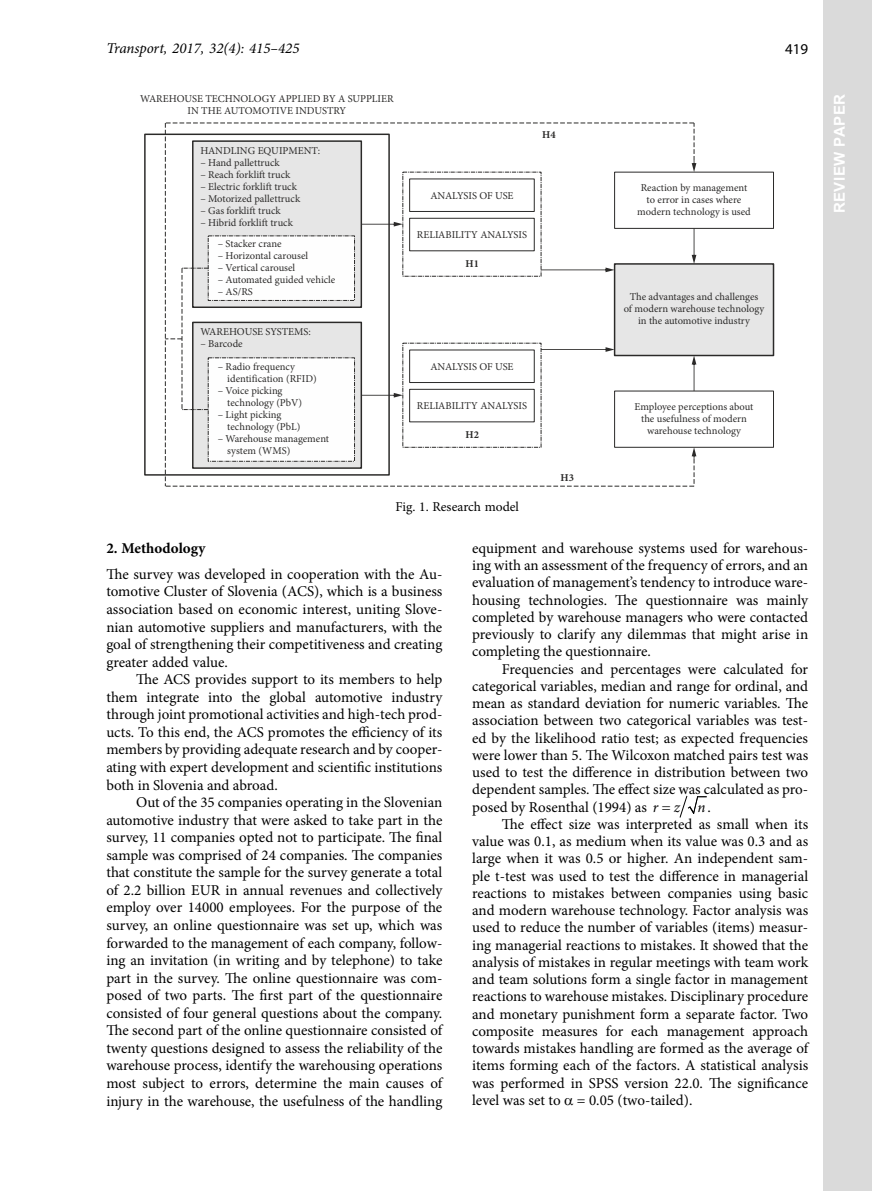
<style>
.page{position:relative;width:872px;height:1191px;background:#fff}
.page>*{position:absolute;margin:0;border:0;box-sizing:border-box;transform-origin:0 0}
.t1{font:15px/17.2px "Min Symb";color:#000;text-align:justify}
.t2{font:italic 15px "Min Symb";color:#000}
.t3{font:700 15px "Min Symb";letter-spacing:.005em;color:#000}
.t4{font:700 15px "Arial";letter-spacing:.035em;color:#fff}
.t5{font:15px "Myriad Pro";color:#000}
.t6{font:13.5px "Min Symb";color:#000}
.t7{font:10.5px/12px "Minion Pro";color:#2b2a29;text-align:center}
.t8{font:700 10.5px "Minion Pro";color:#2b2a29}
.s1{font-family:"Minion Pro";font-style:italic}
</style>
<div class="page">
<svg style="left:679px;top:795px;width:27px;height:23px"></svg>
<div style="left:614px;top:172px;width:160px;height:57px;border:1px solid #2b2a29"></div>
<div style="left:614px;top:390px;width:160px;height:58px;border:1px solid #2b2a29"></div>
<div style="left:614px;top:264px;width:159px;height:91px;background:#e6e6e6"></div>
<div style="left:614px;top:263px;width:160px;height:93px;border:1px solid #2b2a29"></div>
<svg style="left:165px;top:123px;width:531px;height:364px"></svg>
<div style="left:823px;top:0;width:49px;height:1191px;background:#dadada"></div>
<p class="t2" style="left:106px;top:38px;width:195px">Transport, 2017, 32(4): 415–425</p>
<p class="t5" style="left:785px;top:39px;width:25px">419</p>
<p class="t7" style="left:140px;top:93px;width:255px">WAREHOUSE TECHNOLOGY APPLIED BY A SUPPLIER<br>IN THE AUTOMOTIVE INDUSTRY</p>
<p class="t7" style="left:200px;top:145px;width:121px">HANDLING EQUIPMENT:</p>
<p class="t7" style="left:200px;top:157px;width:81px">– Hand pallettruck</p>
<p class="t7" style="left:200px;top:169px;width:92px">– Reach forklift truck</p>
<p class="t7" style="left:200px;top:181px;width:98px">– Electric forklift truck</p>
<p class="t7" style="left:200px;top:193px;width:101px">– Motorized pallettruck</p>
<p class="t7" style="left:200px;top:205px;width:82px">– Gas forklift truck</p>
<p class="t7" style="left:200px;top:217px;width:94px">– Hibrid forklift truck</p>
<p class="t7" style="left:218px;top:238px;width:65px">– Stacker crane</p>
<p class="t7" style="left:218px;top:250px;width:92px">– Horizontal carousel</p>
<p class="t7" style="left:218px;top:262px;width:79px">– Vertical carousel</p>
<p class="t7" style="left:218px;top:274px;width:119px">– Automated guided vehicle</p>
<p class="t7" style="left:218px;top:286px;width:37px">– AS/RS</p>
<p class="t7" style="left:200px;top:326px;width:112px">WAREHOUSE SYSTEMS:</p>
<p class="t7" style="left:200px;top:338px;width:44px">– Barcode</p>
<p class="t7" style="left:227px;top:361px;width:91px;text-align:left;text-indent:-10px">– Radio frequency identification (RFID)</p>
<p class="t7" style="left:227px;top:385px;width:76px;text-align:left;text-indent:-10px">– Voice picking technology (PbV)</p>
<p class="t7" style="left:227px;top:409px;width:75px;text-align:left;text-indent:-10px">– Light picking technology (PbL)</p>
<p class="t7" style="left:227px;top:433px;width:103px;text-align:left;text-indent:-10px">– Warehouse management system (WMS)</p>
<p class="t7" style="left:430px;top:189px;width:85px">ANALYSIS OF USE</p>
<p class="t7" style="left:417px;top:229px;width:111px">RELIABILITY ANALYSIS</p>
<p class="t8" style="left:465px;top:257px;width:15px">H1</p>
<p class="t7" style="left:430px;top:360px;width:85px">ANALYSIS OF USE</p>
<p class="t7" style="left:417px;top:400px;width:111px">RELIABILITY ANALYSIS</p>
<p class="t8" style="left:465px;top:428px;width:15px">H2</p>
<p class="t6" style="left:395px;top:497px;width:125px">Fig. 1. Research model</p>
<p class="t8" style="left:542px;top:129px;width:15px">H4</p>
<p class="t8" style="left:560px;top:471px;width:15px">H3</p>
<p class="t7" style="left:637px;top:181px;width:115px">Reaction by management to error in cases where modern technology is used</p>
<p class="t7" style="left:624px;top:291px;width:142px">The advantages and challenges<br>of modern warehouse technology in the automotive industry</p>
<p class="t7" style="left:634px;top:400px;width:120px">Employee perceptions about the usefulness of modern warehouse technology</p>
<p class="t3" style="left:106px;top:537px;width:101px">2. Methodology</p>
<p class="t1" style="left:106px;top:565px;width:337px">The survey was developed in cooperation with the Au&shy;tomotive Cluster of Slovenia (ACS), which is a business association based on economic interest, uniting Slove&shy;nian automotive suppliers and manufacturers, with the goal of strengthening their competitiveness and creating greater added value.</p>
<p class="t1" style="left:106px;top:670px;width:337px;text-indent:30px">The ACS provides support to its members to help them integrate into the global automotive industry through joint promotional activities and high-tech prod&shy;ucts. To this end, the ACS promotes the efficiency of its members by providing adequate research and by cooper&shy;ating with expert development and scientific institutions both in Slovenia and abroad.</p>
<p class="t1" style="left:106px;top:793px;width:337px;text-indent:30px">Out of the 35 companies operating in the Slovenian automotive industry that were asked to take part in the survey, 11 companies opted not to participate. The final sample was comprised of 24 companies. The companies that constitute the sample for the survey generate a total of 2.2 billion EUR in annual revenues and collectively employ over 14000 employees. For the purpose of the survey, an online questionnaire was set up, which was forwarded to the management of each company, follow&shy;ing an invitation (in writing and by telephone) to take part in the survey. The online questionnaire was com&shy;posed of two parts. The first part of the questionnaire consisted of four general questions about the company.<br>The second part of the online questionnaire consisted of twenty questions designed to assess the reliability of the warehouse process, identify the warehousing operations most subject to errors, determine the main causes of injury in the warehouse, the usefulness of the handling</p>
<p class="t1" style="left:472px;top:539px;width:337px">equipment and warehouse systems used for warehous&shy;ing with an assessment of the frequency of errors, and an evaluation of management’s tendency to introduce ware&shy;housing technologies. The questionnaire was mainly completed by warehouse managers who were contacted previously to clarify any dilemmas that might arise in completing the questionnaire.</p>
<p class="t1" style="left:472px;top:660px;width:337px;text-indent:30px">Frequencies and percentages were calculated for categorical variables, median and range for ordinal, and mean as standard deviation for numeric variables. The association between two categorical variables was test&shy;ed by the likelihood ratio test; as expected frequencies were lower than 5. The Wilcoxon matched pairs test was used to test the difference in distribution between two dependent samples. The effect size was calculated as pro&shy;posed by Rosenthal (1994) as <span class="s1">r z n</span> .</p>
<p class="t1" style="left:472px;top:815px;width:337px;text-indent:30px">The effect size was interpreted as small when its value was 0.1, as medium when its value was 0.3 and as large when it was 0.5 or higher. An independent sam&shy;ple t-test was used to test the difference in managerial reactions to mistakes between companies using basic and modern warehouse technology. Factor analysis was used to reduce the number of variables (items) measur&shy;ing managerial reactions to mistakes. It showed that the analysis of mistakes in regular meetings with team work and team solutions form a single factor in management reactions to warehouse mistakes. Disciplinary procedure and monetary punishment form a separate factor. Two composite measures for each management approach towards mistakes handling are formed as the average of items forming each of the factors. A statistical analysis was performed in SPSS version 22.0. The significance level was set to = 0.05 (two-tailed).</p>
<p class="t4" style="left:829px;top:213px;width:121px;rotate:-90deg">REVIEW PAPER</p>
</div>
